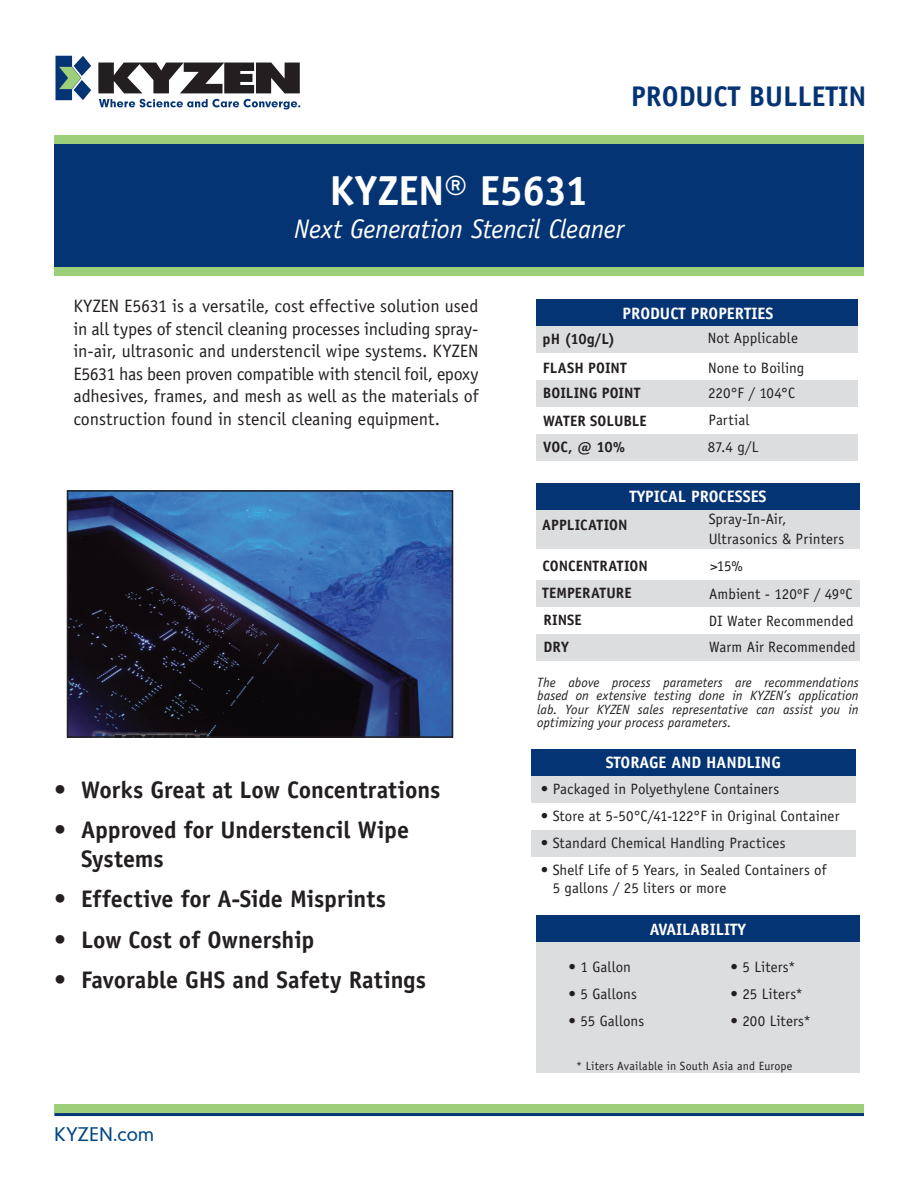
<style>
.page{position:relative;width:918px;height:1188px;background:#fff}
.page>*{position:absolute;margin:0;border:0;box-sizing:border-box;transform-origin:0 0}
.t1{font:700 42px "Officina Sans Std";letter-spacing:-.01em;color:#fff}
.t2{font:700 28.5px "Officina Sans Std";color:#053474}
.t3{font:italic 27px "Officina Sans Std";letter-spacing:-.01em;color:#fff}
.t4{font:700 24px/28.5px "Officina Sans Std";letter-spacing:-.005em;color:#231f20}
.t5{font:18px/22.5px "Officina Sans Std";letter-spacing:-.005em;color:#231f20;text-align:justify}
.t6{font:18px "Geometric 706 BT Medium B";letter-spacing:-.005em;color:#004684}
.t7{font:700 16.5px "Officina Sans Std";color:#fff}
.t8{font:15px/18px "Officina Sans Std";letter-spacing:.005em;color:#231f20}
.t9{font:700 15px "Officina Sans Std";letter-spacing:.005em;color:#231f20}
.t10{font:italic 13.5px/13.5px "Officina Sans Std";letter-spacing:.005em;color:#231f20;text-align:justify}
.t11{font:12px "Officina Sans Std";letter-spacing:.015em;color:#231f20}
</style>
<div class="page">
<div style="left:54px;top:136px;width:810px;height:140px;background:#053474"></div>
<div style="left:54px;top:267px;width:810px;height:9px;background:#9dcf7b"></div>
<div style="left:54px;top:1104px;width:810px;height:9px;background:#9dcf7b"></div>
<div style="left:531px;top:776px;width:324px;height:27px;background:#dcdddf"></div>
<div style="left:531px;top:830px;width:324px;height:27px;background:#dcdddf"></div>
<div style="left:531px;top:749px;width:324px;height:27px;background:#053474"></div>
<div style="left:536px;top:942px;width:324px;height:131px;background:#dcdddf"></div>
<div style="left:536px;top:915px;width:324px;height:27px;background:#053474"></div>
<hr style="left:54px;top:1113px;width:810px;height:3px;background:#053474">
<div style="left:54px;top:135px;width:810px;height:9px;background:#9dcf7b"></div>
<svg style="left:55px;top:56px;width:36px;height:44px"></svg>
<svg style="left:98px;top:63px;width:202px;height:30px"></svg>
<svg style="left:99px;top:99px;width:201px;height:10px"></svg>
<div style="left:536px;top:326px;width:321px;height:27px;background:#dcdddf"></div>
<div style="left:536px;top:380px;width:321px;height:27px;background:#dcdddf"></div>
<div style="left:536px;top:434px;width:321px;height:27px;background:#dcdddf"></div>
<div style="left:536px;top:299px;width:321px;height:27px;background:#053474"></div>
<div style="left:536px;top:510px;width:324px;height:39px;background:#dcdddf"></div>
<div style="left:536px;top:580px;width:324px;height:27px;background:#dcdddf"></div>
<div style="left:536px;top:634px;width:324px;height:27px;background:#dcdddf"></div>
<div style="left:536px;top:483px;width:324px;height:27px;background:#053474"></div>
<img style="left:70px;top:493px;width:380px;height:242px">
<div style="left:67px;top:490px;width:386px;height:248px;border:2px solid #231f20"></div>
<h2 class="t2" style="left:631px;top:79px;width:237px">PRODUCT BULLETIN</h2>
<h1 class="t1" style="left:330px;top:165px;width:260px">KYZEN® E5631</h1>
<h3 class="t3" style="left:294px;top:213px;width:331px">Next Generation Stencil Cleaner</h3>
<p class="t5" style="left:73px;top:295px;width:407px">KYZEN E5631 is a versatile, cost effective solution used in all types of stencil cleaning processes including spray&shy;in-air, ultrasonic and understencil wipe systems. KYZEN E5631 has been proven compatible with stencil foil, epoxy adhesives, frames, and mesh as well as the materials of construction found in stencil cleaning equipment.</p>
<h3 class="t4" style="left:54px;top:775px;width:388px">• Works Great at Low Concentrations</h3>
<h3 class="t4" style="left:81px;top:816px;width:330px;text-indent:-27px">• Approved for Understencil Wipe<br>Systems</h3>
<h3 class="t4" style="left:54px;top:885px;width:334px">• Effective for A-Side Misprints</h3>
<h3 class="t4" style="left:54px;top:925px;width:262px">• Low Cost of Ownership</h3>
<h3 class="t4" style="left:54px;top:965px;width:373px">• Favorable GHS and Safety Ratings</h3>
<p class="t6" style="left:54px;top:1122px;width:102px">KYZEN.com</p>
<p class="t7" style="left:623px;top:303px;width:152px">PRODUCT PROPERTIES</p>
<p class="t9" style="left:543px;top:329px;width:74px">pH (10g/L)</p>
<p class="t8" style="left:708px;top:329px;width:92px">Not Applicable</p>
<p class="t9" style="left:543px;top:358px;width:86px">FLASH POINT</p>
<p class="t8" style="left:708px;top:359px;width:98px">None to Boiling</p>
<p class="t9" style="left:543px;top:383px;width:99px">BOILING POINT</p>
<p class="t8" style="left:708px;top:384px;width:88px">220°F / 104°C</p>
<p class="t9" style="left:543px;top:411px;width:105px">WATER SOLUBLE</p>
<p class="t8" style="left:708px;top:411px;width:42px">Partial</p>
<p class="t9" style="left:543px;top:437px;width:84px">VOC, @ 10%</p>
<p class="t7" style="left:629px;top:486px;width:139px">TYPICAL PROCESSES</p>
<p class="t9" style="left:542px;top:515px;width:87px">APPLICATION</p>
<p class="t8" style="left:709px;top:510px;width:137px;line-height:19.5px">Spray-In-Air,<br>Ultrasonics &amp; Printers</p>
<p class="t9" style="left:542px;top:557px;width:107px">CONCENTRATION</p>
<p class="t8" style="left:710px;top:557px;width:34px">&gt;15%</p>
<p class="t9" style="left:542px;top:583px;width:91px">TEMPERATURE</p>
<p class="t8" style="left:709px;top:585px;width:145px">Ambient - 120oF / 49oC</p>
<p class="t9" style="left:543px;top:610px;width:40px">RINSE</p>
<p class="t8" style="left:709px;top:612px;width:146px">DI Water Recommended</p>
<p class="t9" style="left:544px;top:637px;width:27px">DRY</p>
<p class="t8" style="left:709px;top:638px;width:148px">Warm Air Recommended</p>
<p class="t8" style="left:708px;top:438px;width:52px">87.4 g/L</p>
<p class="t10" style="left:537px;top:675px;width:323px">The above process parameters are recommendations based on extensive testing done in KYZEN’s application lab. Your KYZEN sales representative can assist you in optimizing your process parameters.</p>
<p class="t7" style="left:606px;top:752px;width:177px">STORAGE AND HANDLING</p>
<p class="t8" style="left:541px;top:780px;width:240px">• Packaged in Polyethylene Containers</p>
<p class="t8" style="left:541px;top:807px;width:300px">• Store at 5-50°C/41-122°F in Original Container</p>
<p class="t8" style="left:541px;top:834px;width:246px">• Standard Chemical Handling Practices</p>
<p class="t8" style="left:553px;top:861px;width:275px;text-indent:-12px">• Shelf Life of 5 Years, in Sealed Containers of<br>5 gallons / 25 liters or more</p>
<p class="t7" style="left:650px;top:919px;width:98px">AVAILABILITY</p>
<p class="t8" style="left:569px;top:958px;width:64px">• 1 Gallon</p>
<p class="t8" style="left:731px;top:958px;width:67px">• 5 Liters*</p>
<p class="t8" style="left:569px;top:985px;width:70px">• 5 Gallons</p>
<p class="t8" style="left:731px;top:985px;width:74px">• 25 Liters*</p>
<p class="t8" style="left:569px;top:1012px;width:77px">• 55 Gallons</p>
<p class="t8" style="left:731px;top:1012px;width:82px">• 200 Liters*</p>
<p class="t11" style="left:576px;top:1059px;width:218px">* Liters Available in South Asia and Europe</p>
</div>
